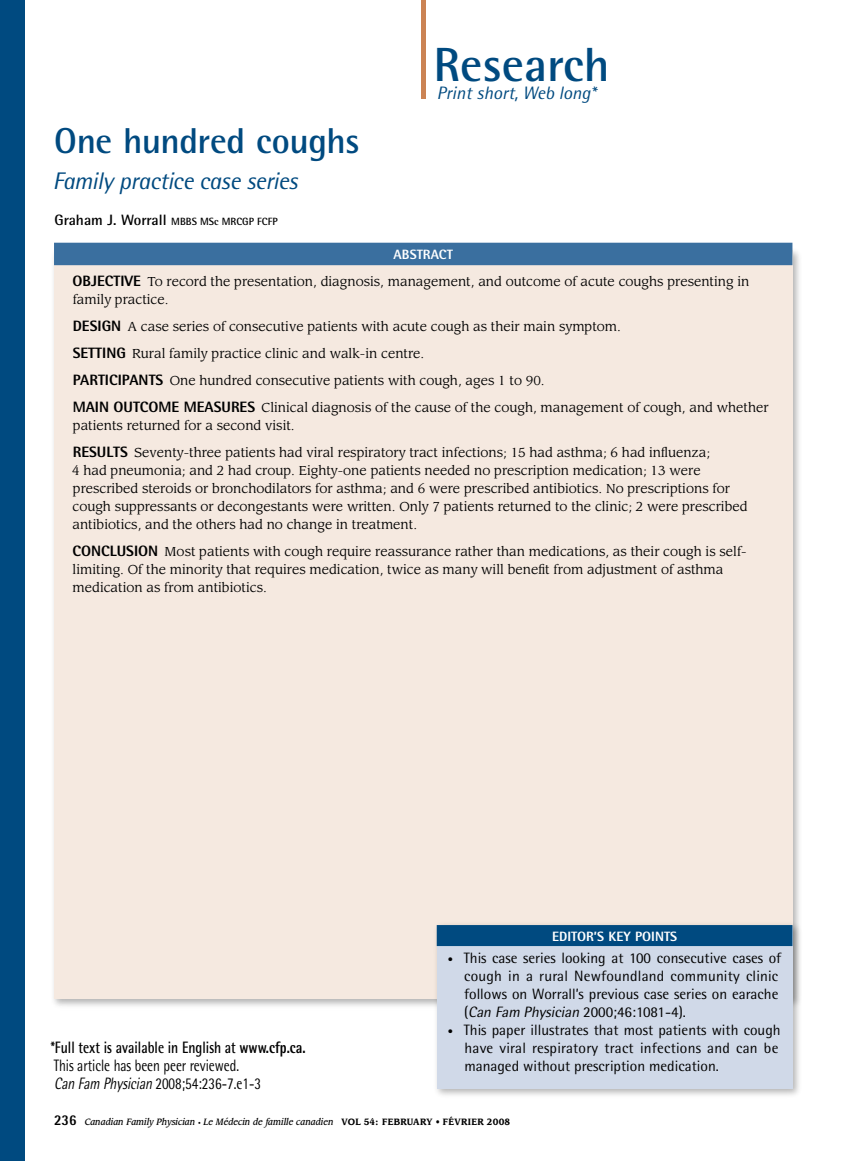
<style>
.page{position:relative;width:851px;height:1161px;background:#fff}
.page>*{position:absolute;margin:0;border:0;box-sizing:border-box;transform-origin:0 0}
.t1{font:700 48px "Rotis Semi Sans Std";color:#004a80}
.t2{font:700 36px "Rotis Semi Sans Std";letter-spacing:-.015em;color:#004a80}
.t3{font:italic 24px "Rotis Semi Sans Std";letter-spacing:-.025em;color:#004a80}
.t4{font:italic 18px "Rotis Semi Sans Std";color:#004a80}
.t5{font:16.5px/18px "Rotis Semi Sans Std";color:#000;scale:.8 1}
.t6{font:15px/18px "Rotis Semi Sans Std";color:#000}
.t7{font:800 13.5px "Rotis Semi Sans Std";color:#fff}
.t8{font:12.75px/18px "Leawood Std";color:#000}
.t9{font:700 10.5px "Rotis Semi Sans Std";color:#000}
.t10{font:italic 500 9px "Leawood Std";color:#000;scale:.9 1}
.s1{font-size:15px}
.s2{font-family:"Rotis Semi Sans Std";font-weight:800;font-size:15px}
.s3{font-weight:700}
.s4{font-weight:800}
.s5{font-style:italic}
.s6{font-size:10.5px}
.s7{font-family:"Rotis Semi Sans Std";font-weight:800;font-style:normal;font-size:15px}
.s8{font-style:normal;font-size:6px}
.s9{font-weight:700;font-style:normal}
</style>
<div class="page">
<div style="left:0;top:0;width:24px;height:1161px;background:#004a80"></div>
<div style="left:50px;top:246px;width:753px;height:764px;background:#000;opacity:.3"></div>
<div style="left:54px;top:250px;width:738px;height:749px;background:#f5e9e0"></div>
<div style="left:421px;top:0;width:5px;height:99px;background:#cb8354"></div>
<div style="left:54px;top:243px;width:738px;height:22px;background:#3a6f9f"></div>
<div style="left:432px;top:921px;width:371px;height:179px;background:#000;opacity:.3"></div>
<div style="left:436px;top:927px;width:356px;height:162px;background:#d0d9e8"></div>
<div style="left:436px;top:925px;width:356px;height:21px;background:#004a80"></div>
<h1 class="t1" style="left:433px;top:35px;width:177px">Research</h1>
<h2 class="t2" style="left:54px;top:119px;width:307px">One hundred coughs</h2>
<h3 class="t3" style="left:53px;top:166px;width:247px">Family practice case series</h3>
<p class="t9" style="left:54px;top:215px;width:225px"><span class="s1">Graham J. Worrall</span> MBBS MSc MRCGP FCFP</p>
<h3 class="t4" style="left:436px;top:82px;width:161px">Print short, Web long*</h3>
<p class="t7" style="left:393px;top:246px;width:61px">ABSTRACT</p>
<p class="t8" style="left:72px;top:273px;width:678px"><span class="s2">OBJECTIVE</span> To record the presentation, diagnosis, management, and outcome of acute coughs presenting in family practice.</p>
<p class="t8" style="left:73px;top:313px;width:697px;line-height:27px"><span class="s2">DESIGN</span> A case series of consecutive patients with acute cough as their main symptom.<br><span class="s2">SETTING</span> Rural family practice clinic and walk-in centre.<br><span class="s2">PARTICIPANTS</span> One hundred consecutive patients with cough, ages 1 to 90.<br><span class="s2">MAIN OUTCOME MEASURES</span> Clinical diagnosis of the cause of the cough, management of cough, and whether</p>
<p class="t8" style="left:73px;top:412px;width:639px;line-height:27px">patients returned for a second visit.<br><span class="s2">RESULTS</span> Seventy-three patients had viral respiratory tract infections; 15 had asthma; 6 had influenza;</p>
<p class="t8" style="left:72px;top:462px;width:677px">4 had pneumonia; and 2 had croup. Eighty-one patients needed no prescription medication; 13 were prescribed steroids or bronchodilators for asthma; and 6 were prescribed antibiotics. No prescriptions for cough suppressants or decongestants were written. Only 7 patients returned to the clinic; 2 were prescribed antibiotics, and the others had no change in treatment.</p>
<p class="t8" style="left:73px;top:543px;width:675px"><span class="s2">CONCLUSION</span> Most patients with cough require reassurance rather than medications, as their cough is self&shy;limiting. Of the minority that requires medication, twice as many will benefit from adjustment of asthma medication as from antibiotics.</p>
<p class="t5" style="left:51px;top:1038px;width:320px"><span class="s3">*Full text is available in English at</span> <span class="s4">www.cfp.ca.<br></span>This article has been peer reviewed.<br><span class="s5">CanFamPhysician</span>2008;54:236-7.e1-3</p>
<p class="t7" style="left:552px;top:928px;width:91px">EDITOR’s key points</p>
<p class="t6" style="left:464px;top:949px;width:319px;text-indent:-16px"><span class="s6">•</span> This case series looking at 100 consecutive cases of cough in a rural Newfoundland community clinic follows on Worrall’s previous case series on earache (<span class="s5">CanFamPhysician</span>2000;46:1081-4).</p>
<p class="t6" style="left:464px;top:1021px;width:318px;text-indent:-16px"><span class="s6">•</span> This paper illustrates that most patients with cough have viral respiratory tract infections and can be managed without prescription medication.</p>
<p class="t10" style="left:54px;top:1116px;width:508px"><span class="s7">236</span> Canadian Family Physician <span class="s8">•</span> Le Médecin de famille canadien <span class="s9">VOL 54: FEBRUARY • FÉVRIER 2008</span></p>
</div>
